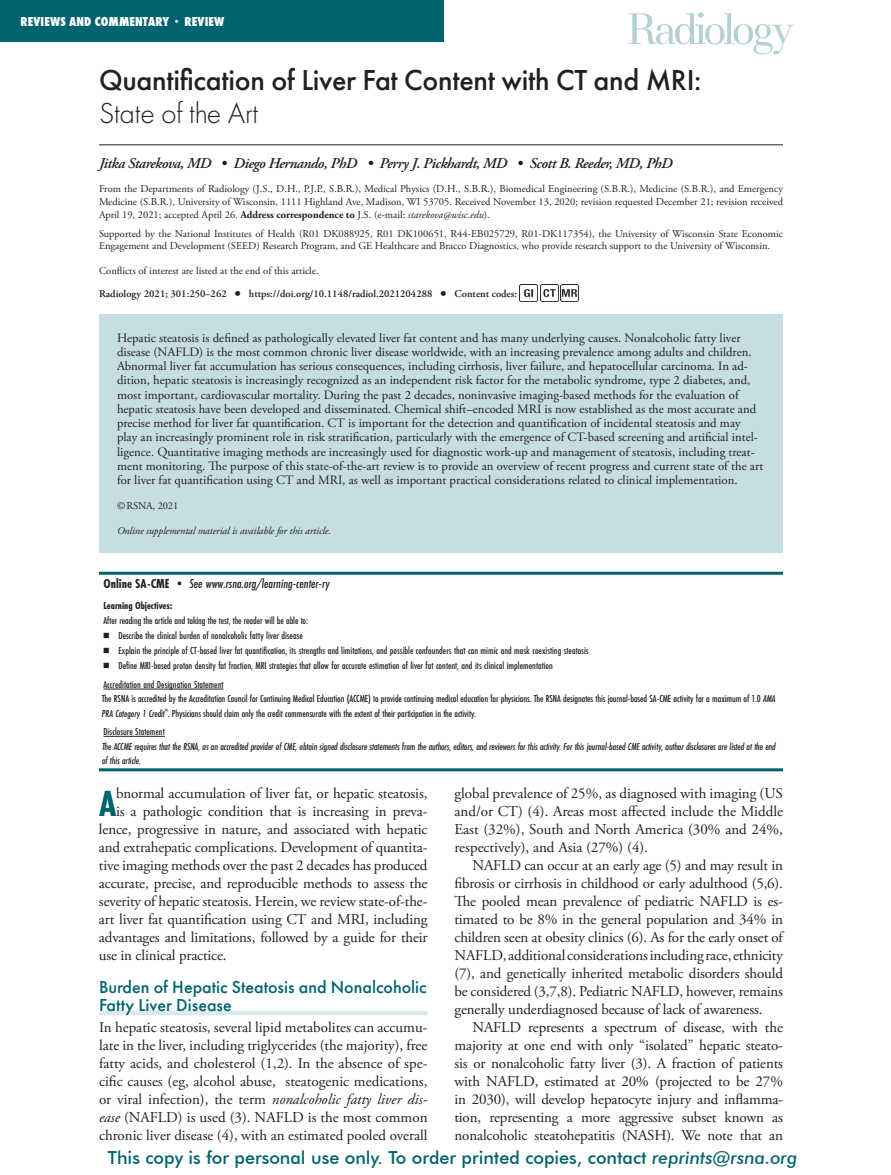
<style>
.page{position:relative;width:891px;height:1175px;background:#fff}
.page>*{position:absolute;margin:0;border:0;box-sizing:border-box;transform-origin:0 0}
.t1{font:700 37.8px "Futura PT Cond";color:#00636d}
.t2{font:500 30px "Futura PT";letter-spacing:-.01em;color:#231f20}
.t3{font:300 30px "Futura PT";letter-spacing:-.01em;color:#231f20}
.t4{font:500 18px "Futura BT";color:#00636d}
.t5{font:500 18px/18px "Futura PT";color:#00636d}
.t6{font:15px/18px "Adobe Garamond Pro";letter-spacing:-.01em;color:#231f20;text-align:justify}
.t7{font:italic 600 15px "Adobe Garamond Pro";letter-spacing:-.03em;color:#231f20}
.t8{font:italic 500 13.5px "Futura PT Cond";color:#231f20}
.t9{font:800 13.5px "Futura PT Cond";letter-spacing:.01em;color:#fff}
.t10{font:12.75px/14.2px "Adobe Garamond Pro";color:#231f20}
.t11{font:500 10.5px/15px "Futura PT Cond";color:#231f20}
.t12{font:10.5px/12.8px "Adobe Garamond Pro";color:#231f20;text-align:justify}
.t13{font:italic 500 10.5px/14.2px "Futura PT Cond";letter-spacing:-.01em;color:#231f20}
.t14{font:600 10.5px/22.5px "Adobe Garamond Pro";color:#231f20}
.t15{font:italic 10.5px "Adobe Garamond Pro";letter-spacing:-.01em;color:#231f20}
.t16{font:700 10.5px "Futura PT Cond";color:#231f20}
.s1{font-size:10.5px}
.s2{font-weight:700}
.s3{font-style:italic}
.s4{font-weight:400}
.s5{font-size:16.5px}
.s6{font-weight:700;font-style:normal}
.s7{font-family:"Universal Newswith Comm Pi";font-weight:400}
</style>
<div class="page">
<div style="left:0;top:0;width:444px;height:42px;background:#00636d"></div>
<div style="left:99px;top:1010px;width:329px;height:5px;background:#dceaec"></div>
<div style="left:99px;top:314px;width:684px;height:238px;background:#c6dee1"></div>
<hr style="left:99px;top:144px;width:684px;height:1px;background:#231f20">
<img style="left:520px;top:285px;width:18px;height:16px">
<img style="left:540px;top:285px;width:18px;height:16px">
<img style="left:561px;top:285px;width:18px;height:16px">
<hr style="left:99px;top:572px;width:684px;height:2px;background:#00636d">
<hr style="left:104px;top:688px;width:120px;height:1px;background:#231f20">
<hr style="left:104px;top:736px;width:61px;height:1px;background:#231f20">
<hr style="left:99px;top:768px;width:684px;height:3px;background:#00636d">
<svg style="left:629px;top:13px;width:164px;height:41px"></svg>
<p class="t9" style="left:20px;top:14px;width:206px">REVIEWS AND COMMENTARY <span class="s1">•</span> REVIEW</p>
<h2 class="t2" style="left:99px;top:62px;width:604px">Quantification of Liver Fat Content with CT and MRI:</h2>
<h2 class="t3" style="left:99px;top:96px;width:161px">State of the Art</h2>
<p class="t7" style="left:99px;top:155px;width:575px">Jitka Starekova, MD • Diego Hernando, PhD • Perry J. Pickhardt, MD • Scott B. Reeder, MD, PhD</p>
<p class="t12" style="left:99px;top:183px;width:686px">From the Departments of Radiology (J.S., D.H., P.J.P., S.B.R.), Medical Physics (D.H., S.B.R.), Biomedical Engineering (S.B.R.), Medicine (S.B.R.), and Emergency Medicine (S.B.R.), University of Wisconsin, 1111 Highland Ave, Madison, WI 53705. Received November 13, 2020; revision requested December 21; revision received April 19, 2021; accepted April 26. <span class="s2">Address correspondence to</span> J.S. (e-mail: <span class="s3">starekova@wisc.edu</span>).</p>
<p class="t12" style="left:99px;top:227px;width:685px">Supported by the National Institutes of Health (R01 DK088925, R01 DK100651, R44-EB025729, R01-DK117354), the University of Wisconsin State Economic<br>Engagement and Development (SEED) Research Program, and GE Healthcare and Bracco Diagnostics, who provide research support to the University of Wisconsin.</p>
<p class="t14" style="left:99px;top:260px;width:420px"><span class="s4">Conflicts of interest are listed at the end of this article.<br></span>Radiology 2021; 301:250–262 <span class="s5">•</span> https://doi.org/10.1148/radiol.2021204288 <span class="s5">•</span> Content codes:</p>
<p class="t10" style="left:117px;top:331px;width:648px">Hepatic steatosis is defined as pathologically elevated liver fat content and has many underlying causes. Nonalcoholic fatty liver disease (NAFLD) is the most common chronic liver disease worldwide, with an increasing prevalence among adults and children.<br>Abnormal liver fat accumulation has serious consequences, including cirrhosis, liver failure, and hepatocellular carcinoma. In ad&shy;dition, hepatic steatosis is increasingly recognized as an independent risk factor for the metabolic syndrome, type 2 diabetes, and, most important, cardiovascular mortality. During the past 2 decades, noninvasive imaging-based methods for the evaluation of hepatic steatosis have been developed and disseminated. Chemical shift–encoded MRI is now established as the most accurate and precise method for liver fat quantification. CT is important for the detection and quantification of incidental steatosis and may play an increasingly prominent role in risk stratification, particularly with the emergence of CT-based screening and artificial intel&shy;ligence. Quantitative imaging methods are increasingly used for diagnostic work-up and management of steatosis, including treat&shy;ment monitoring. The purpose of this state-of-the-art review is to provide an overview of recent progress and current state of the art for liver fat quantification using CT and MRI, as well as important practical considerations related to clinical implementation.</p>
<p class="t12" style="left:117px;top:500px;width:63px">©RSNA, 2021</p>
<p class="t15" style="left:117px;top:525px;width:216px">Online supplemental material is available for this article.</p>
<p class="t8" style="left:104px;top:576px;width:228px"><span class="s6">Online SA-CME •</span> See www.rsna.org/learning-center-ry</p>
<p class="t16" style="left:104px;top:599px;width:70px">Learning Objectives:</p>
<p class="t11" style="left:104px;top:613px;width:487px">After reading the article and taking the test, the reader will be able to:<br><span class="s7">n</span> Describe the clinical burden of nonalcoholic fatty liver disease<br><span class="s7">n</span> Explain the principle of CT-based liver fat quantification, its strengths and limitations, and possible confounders that can mimic and mask coexisting steatosis <span class="s7">n</span> Define MRI-based proton density fat fraction, MRI strategies that allow for accurate estimation of liver fat content, and its clinical implementation</p>
<p class="t11" style="left:102px;top:677px;width:675px;line-height:14.2px">Accreditation and Designation Statement<br>The RSNA is accredited by the Accreditation Council for Continuing Medical Education (ACCME) to provide continuing medical education for physicians. The RSNA designates this journal-based SA-CME activity for a maximum of 1.0 <span class="s3">AMA<br>PRA Category 1 Credit</span><sup>™</sup>. Physicians should claim only the credit commensurate with the extent of their participation in the activity.</p>
<p class="t11" style="left:104px;top:724px;width:63px">Disclosure Statement</p>
<p class="t13" style="left:102px;top:739px;width:675px">The ACCME requires that the RSNA, as an accredited provider of CME, obtain signed disclosure statements from the authors, editors, and reviewers for this activity. For this journal-based CME activity, author disclosures are listed at the end of this article.</p>
<h1 class="t1" style="left:99px;top:781px;width:19px">A</h1>
<p class="t6" style="left:116px;top:784px;width:313px">bnormal accumulation of liver fat, or hepatic steatosis,</p>
<p class="t6" style="left:116px;top:802px;width:313px">is a pathologic condition that is increasing in preva-</p>
<p class="t6" style="left:99px;top:820px;width:330px">lence, progressive in nature, and associated with hepatic</p>
<p class="t6" style="left:99px;top:838px;width:330px">and extrahepatic complications. Development of quantita-</p>
<p class="t6" style="left:99px;top:856px;width:330px">tive imaging methods over the past 2 decades has produced</p>
<p class="t6" style="left:99px;top:874px;width:330px">accurate, precise, and reproducible methods to assess the</p>
<p class="t6" style="left:99px;top:892px;width:330px">severity of hepatic steatosis. Herein, we review state-of-the-</p>
<p class="t6" style="left:99px;top:910px;width:330px">art liver fat quantification using CT and MRI, including</p>
<p class="t6" style="left:99px;top:928px;width:330px">advantages and limitations, followed by a guide for their</p>
<p class="t6" style="left:99px;top:946px;width:129px">use in clinical practice.</p>
<p class="t5" style="left:99px;top:977px;width:329px">Burden of Hepatic Steatosis and Nonalcoholic<br>Fatty Liver Disease</p>
<p class="t6" style="left:99px;top:1018px;width:330px">In hepatic steatosis, several lipid metabolites can accumu&shy;late in the liver, including triglycerides (the majority), free fatty acids, and cholesterol (1,2). In the absence of spe&shy;cific causes (eg, alcohol abuse, steatogenic medications, or viral infection), the term <span class="s3">nonalcoholic fatty liver dis&shy;ease</span> (NAFLD) is used (3). NAFLD is the most common chronic liver disease (4), with an estimated pooled overall</p>
<p class="t6" style="left:454px;top:784px;width:330px">global prevalence of 25%, as diagnosed with imaging (US and/or CT) (4). Areas most affected include the Middle East (32%), South and North America (30% and 24%, respectively), and Asia (27%) (4).</p>
<p class="t6" style="left:454px;top:856px;width:330px;text-indent:18px">NAFLD can occur at an early age (5) and may result in fibrosis or cirrhosis in childhood or early adulthood (5,6).<br>The pooled mean prevalence of pediatric NAFLD is es&shy;timated to be 8% in the general population and 34% in children seen at obesity clinics (6). As for the early onset of NAFLD, additional considerations including race, ethnicity (7), and genetically inherited metabolic disorders should be considered (3,7,8). Pediatric NAFLD, however, remains generally underdiagnosed because of lack of awareness.</p>
<p class="t6" style="left:454px;top:1018px;width:330px;text-indent:18px">NAFLD represents a spectrum of disease, with the majority at one end with only “isolated” hepatic steato&shy;sis or nonalcoholic fatty liver (3). A fraction of patients with NAFLD, estimated at 20% (projected to be 27% in 2030), will develop hepatocyte injury and inflamma&shy;tion, representing a more aggressive subset known as nonalcoholic steatohepatitis (NASH). We note that an</p>
<p class="t4" style="left:108px;top:1146px;width:691px">This copy is for personal use only. To order printed copies, contact <span class="s3">reprints@rsna.org</span></p>
</div>
